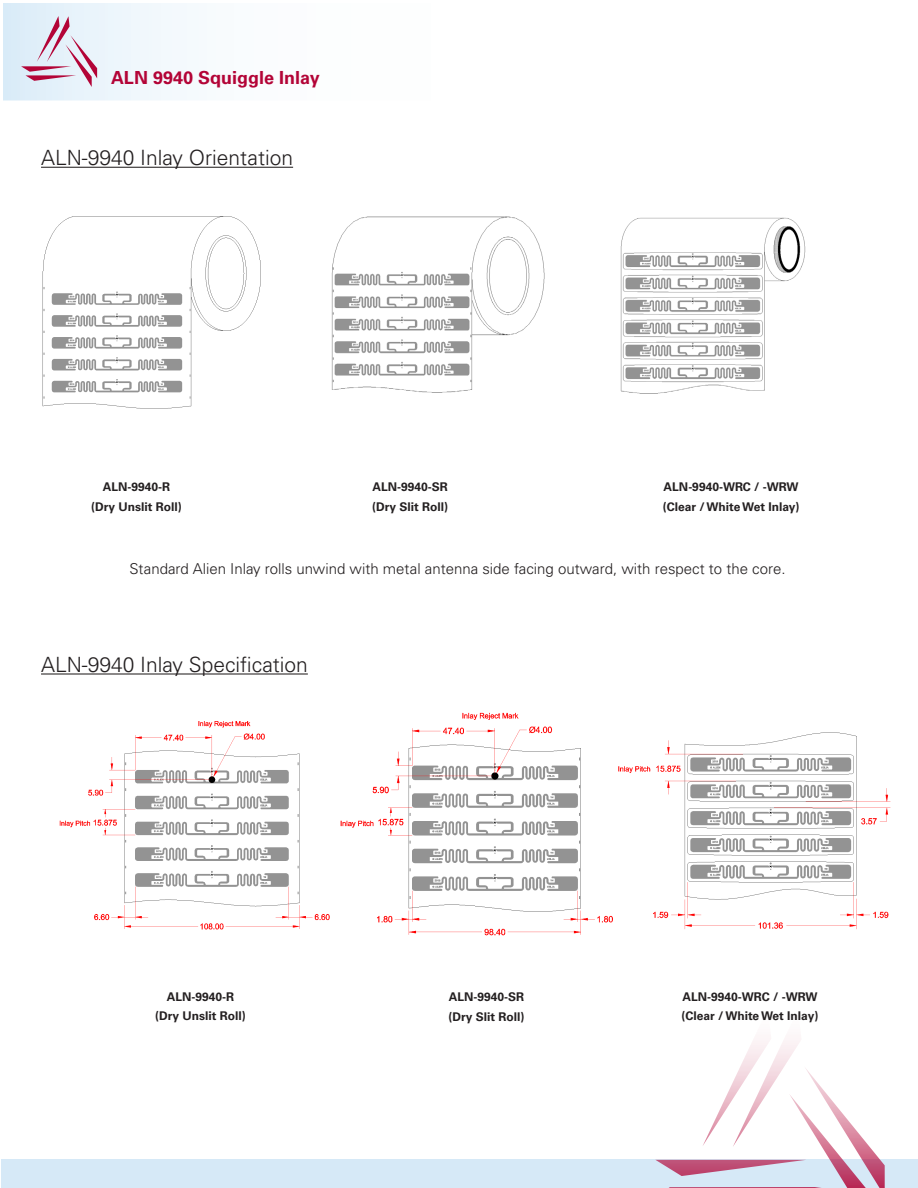
<style>
.page{position:relative;width:918px;height:1188px;background:#fff}
.page>*{position:absolute;margin:0;border:0;box-sizing:border-box;transform-origin:0 0}
._7-Footnotes{font:300 21px "Univers";color:#231f20}
.t1{font:700 18px "Univers LT Std";color:#b30437}
._7-Footnotes-2{font:300 15px "Univers";color:#231f20}
._4-Subtitle{font:700 12px/19.5px "Univers LT Std";color:#231f20}
</style>
<div class="page">
<div style="left:2px;top:2px;width:747px;height:99px;background:linear-gradient(to right,#eaf4fb,#fff)"></div>
<div style="left:2px;top:2px;width:748px;height:100px;border:2px solid #fff"></div>
<div style="left:2px;top:1160px;width:916px;height:28px;background:#d6e9f7"></div>
<svg style="left:21px;top:16px;width:76px;height:71px;background:#dcccdc"></svg>
<svg style="left:655px;top:1040px;width:230px;height:148px"></svg>
<hr style="left:41px;top:167px;width:252px;height:1px;background:#231f20">
<hr style="left:41px;top:673px;width:267px;height:2px;background:#231f20">
<img style="left:59px;top:721px;width:271px;height:209px">
<img style="left:618px;top:732px;width:273px;height:198px">
<img style="left:340px;top:712px;width:273px;height:224px">
<img style="left:42px;top:216px;width:219px;height:193px">
<img style="left:331px;top:216px;width:214px;height:177px">
<img style="left:620px;top:217px;width:186px;height:177px">
<p class="t1" style="left:111px;top:67px;width:210px">ALN 9940 Squiggle Inlay</p>
<p class="_7-Footnotes" style="left:41px;top:145px;width:254px">ALN-9940 Inlay Orientation</p>
<p class="_4-Subtitle" style="left:91px;top:477px;width:92px;text-align:center">ALN-9940-R (Dry Unslit Roll)</p>
<p class="_4-Subtitle" style="left:372px;top:477px;width:78px">ALN-9940-SR (Dry Slit Roll)</p>
<p class="_4-Subtitle" style="left:663px;top:477px;width:138px">ALN-9940-WRC / -WRW (Clear / White Wet Inlay)</p>
<p class="_7-Footnotes-2" style="left:129px;top:559px;width:658px">Standard Alien Inlay rolls unwind with metal antenna side facing outward, with respect to the core.</p>
<p class="_7-Footnotes" style="left:41px;top:652px;width:268px">ALN-9940 Inlay Specification</p>
<p class="_4-Subtitle" style="left:155px;top:987px;width:92px;text-align:center">ALN-9940-R (Dry Unslit Roll)</p>
<p class="_4-Subtitle" style="left:449px;top:988px;width:78px">ALN-9940-SR (Dry Slit Roll)</p>
<p class="_4-Subtitle" style="left:682px;top:987px;width:138px">ALN-9940-WRC / -WRW (Clear / White Wet Inlay)</p>
</div>
